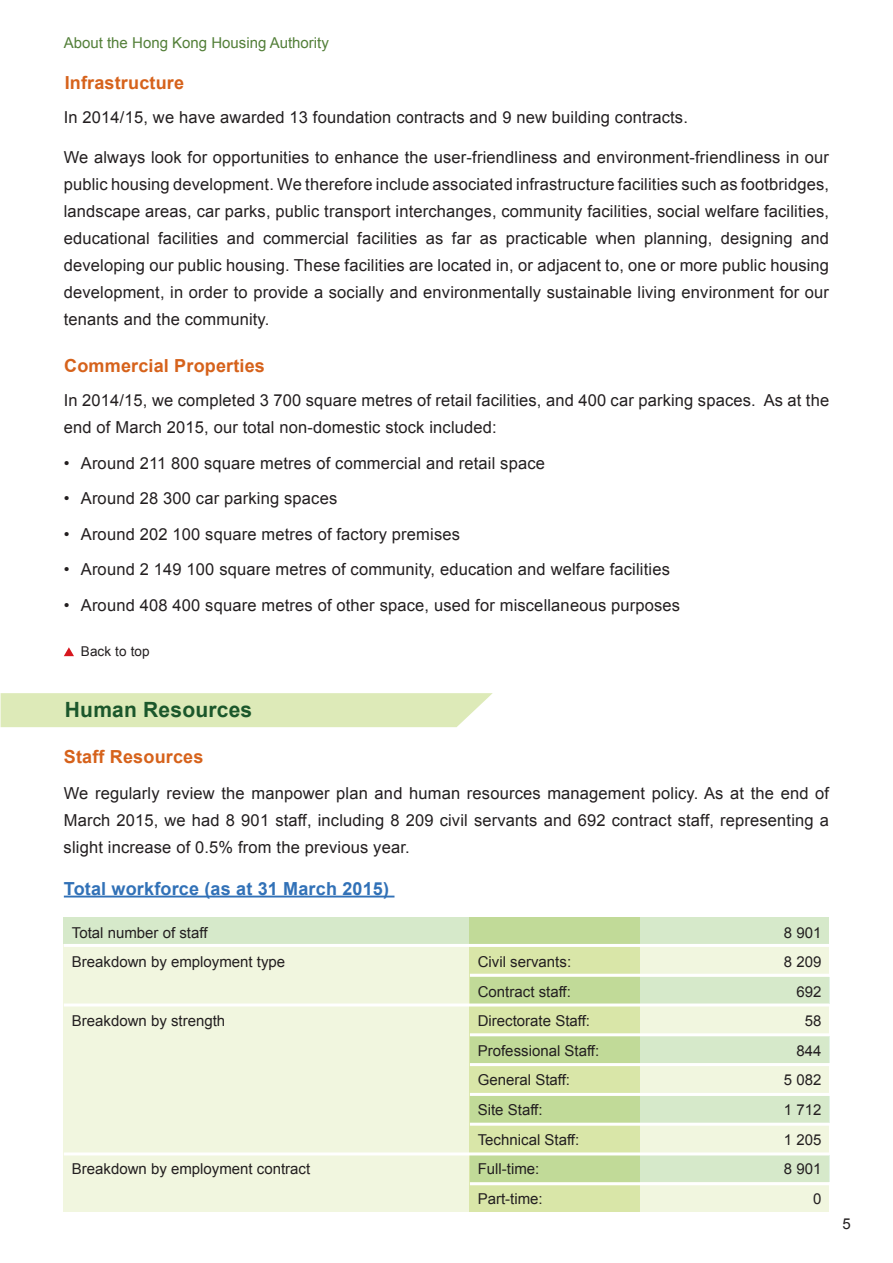
<style>
.page{position:relative;width:893px;height:1263px;background:#fff}
.page>*{position:absolute;margin:0;border:0;box-sizing:border-box;transform-origin:0 0}
.t1{font:700 21px "Arial";letter-spacing:.01em;color:#1b572b}
.t2{font:700 18px "Arial";letter-spacing:.01em;color:#d6621b}
.t3{font:700 18px "Arial";letter-spacing:.01em;color:#3171b7}
.t4{font:16.5px/27px "Arial";letter-spacing:.01em;color:#231f20}
.t5{font:15px/29.5px "Arial";color:#231f20}
.t6{font:15px "Arial";color:#537f39}
.t7{font:13.5px "Arial";letter-spacing:.01em;color:#231f20}
</style>
<div class="page">
<hr style="left:64px;top:896px;width:330px;height:1px;background:#3171b7">
<div style="left:64px;top:917px;width:765px;height:295px;background:#f1f6df"></div>
<svg style="left:64px;top:647px;width:10px;height:9px"></svg>
<div style="left:1px;top:693px;width:492px;height:34px;background:#ddeab8"></div>
<div style="left:64px;top:917px;width:765px;height:27px;background:#d6e9ca"></div>
<div style="left:470px;top:977px;width:359px;height:26px;background:#d6e9ca"></div>
<div style="left:470px;top:1036px;width:359px;height:27px;background:#d6e9ca"></div>
<div style="left:470px;top:1096px;width:359px;height:27px;background:#d6e9ca"></div>
<div style="left:470px;top:1155px;width:359px;height:27px;background:#d6e9ca"></div>
<div style="left:470px;top:917px;width:170px;height:295px;background:linear-gradient(to right,#cde0a1,#cde0a1)"></div>
<hr style="left:64px;top:944px;width:765px;height:3px;background:#fff">
<hr style="left:470px;top:974px;width:359px;height:3px;background:#fff">
<hr style="left:64px;top:1003px;width:765px;height:3px;background:#fff">
<hr style="left:470px;top:1033px;width:359px;height:3px;background:#fff">
<hr style="left:470px;top:1063px;width:359px;height:3px;background:#fff">
<hr style="left:470px;top:1093px;width:359px;height:3px;background:#fff">
<hr style="left:470px;top:1123px;width:359px;height:3px;background:#fff">
<hr style="left:64px;top:1152px;width:765px;height:3px;background:#fff">
<hr style="left:470px;top:1182px;width:359px;height:3px;background:#fff">
<p class="t6" style="left:64px;top:33px;width:267px">About the Hong Kong Housing Authority</p>
<h4 class="t2" style="left:65px;top:71px;width:121px">Infrastructure</h4>
<p class="t4" style="left:64px;top:104px;width:626px">In 2014/15, we have awarded 13 foundation contracts and 9 new building contracts.</p>
<p class="t4" style="left:64px;top:144px;width:767px;text-align:justify">We always look for opportunities to enhance the user-friendliness and environment-friendliness in our public housing development. We therefore include associated infrastructure facilities such as footbridges, landscape areas, car parks, public transport interchanges, community facilities, social welfare facilities, educational facilities and commercial facilities as far as practicable when planning, designing and developing our public housing. These facilities are located in, or adjacent to, one or more public housing development, in order to provide a socially and environmentally sustainable living environment for our tenants and the community.</p>
<h4 class="t2" style="left:64px;top:354px;width:202px">Commercial Properties</h4>
<p class="t4" style="left:64px;top:387px;width:767px">In 2014/15, we completed 3 700 square metres of retail facilities, and 400 car parking spaces. As at the end of March 2015, our total non-domestic stock included:</p>
<p class="t4" style="left:64px;top:450px;width:483px">• Around 211 800 square metres of commercial and retail space</p>
<p class="t4" style="left:64px;top:485px;width:275px">• Around 28 300 car parking spaces</p>
<p class="t4" style="left:64px;top:521px;width:398px">• Around 202 100 square metres of factory premises</p>
<p class="t4" style="left:64px;top:556px;width:608px">• Around 2 149 100 square metres of community, education and welfare facilities</p>
<p class="t4" style="left:64px;top:592px;width:618px">• Around 408 400 square metres of other space, used for miscellaneous purposes</p>
<p class="t7" style="left:81px;top:643px;width:70px">Back to top</p>
<p class="t1" style="left:65px;top:696px;width:189px">Human Resources</p>
<p class="t2" style="left:64px;top:745px;width:141px">Staff Resources</p>
<p class="t4" style="left:64px;top:780px;width:767px">We regularly review the manpower plan and human resources management policy. As at the end of</p>
<p class="t4" style="left:64px;top:807px;width:767px">March 2015, we had 8 901 staff, including 8 209 civil servants and 692 contract staff, representing a slight increase of 0.5% from the previous year.</p>
<p class="t3" style="left:64px;top:876px;width:327px">Total workforce (as at 31 March 2015)</p>
<p class="t5" style="left:72px;top:918px;width:215px">Total number of staff<br>Breakdown by employment type</p>
<p class="t5" style="left:784px;top:918px;width:39px;text-align:right">8 901<br>8 209<br>692<br>58<br>844<br>5 082<br>1 712<br>1 205<br>8 901<br>0</p>
<p class="t5" style="left:478px;top:947px;width:123px">Civil servants:<br>Contract staff:<br>Directorate Staff:<br>Professional Staff:<br>General Staff:<br>Site Staff:<br>Technical Staff:<br>Full-time:<br>Part-time:</p>
<p class="t5" style="left:72px;top:1006px;width:155px">Breakdown by strength</p>
<p class="t5" style="left:72px;top:1154px;width:240px">Breakdown by employment contract</p>
<p class="t5" style="left:842px;top:1209px;width:10px">5</p>
</div>
